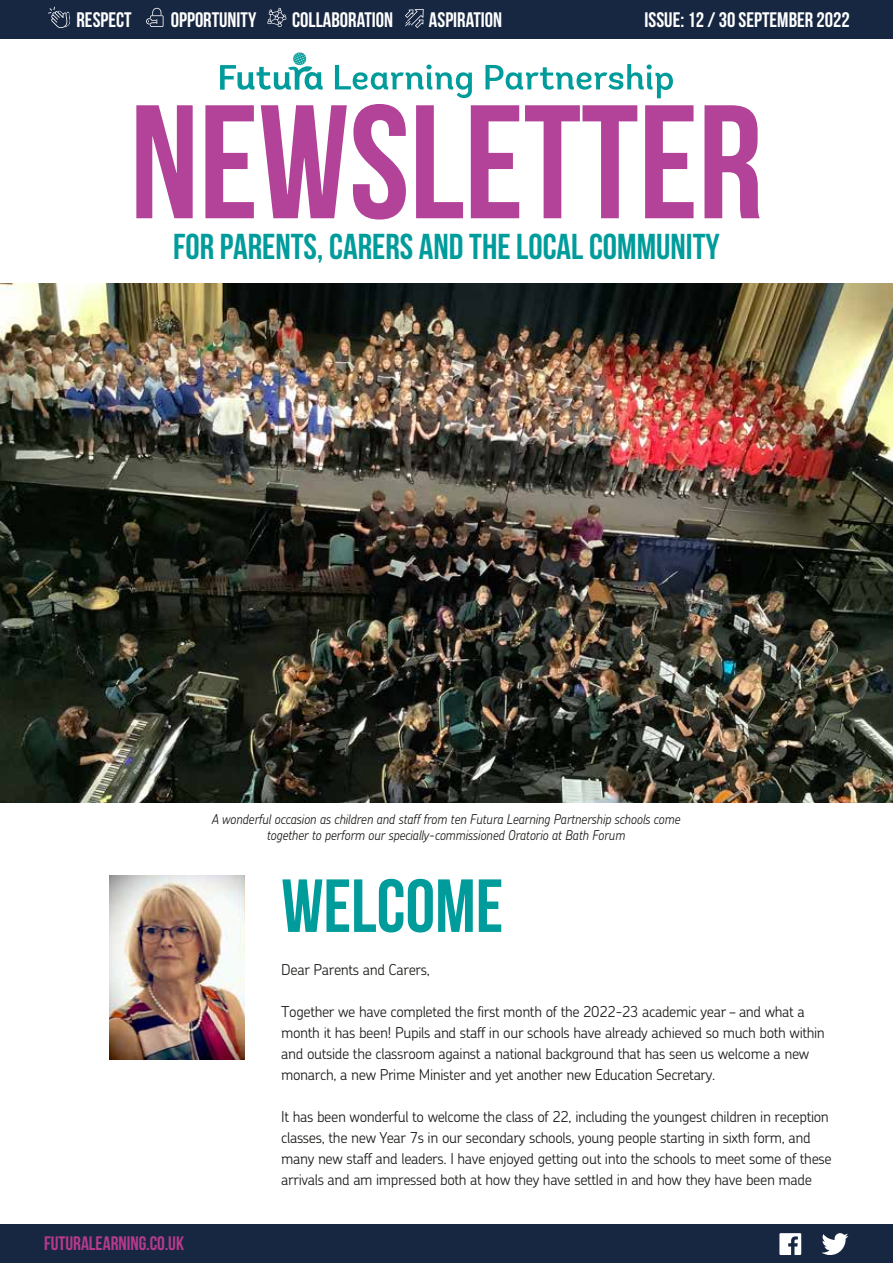
<style>
.page{position:relative;width:893px;height:1263px;background:#fff}
.page>*{position:absolute;margin:0;border:0;box-sizing:border-box;transform-origin:0 0}
.t1{font:161.4px "Bebas Neue";color:#b24399}
.t2{font:75px "Bebas Neue";color:#009c9b}
.t3{font:36px "Bebas Neue";color:#009c9b}
.t4{font:21px "Bebas Neue";color:#fff}
.t5{font:19.5px "Bebas Neue";color:#b63a8d}
.t6{font:300 15px/21px "Chevin";letter-spacing:-.025em;color:#1d1d1b}
.t7{font:italic 300 13.5px/16.5px "Chevin";letter-spacing:-.02em;color:#1d1d1b;text-align:center;scale:.94 1}
</style>
<div class="page">
<div style="left:0;top:1224px;width:893px;height:39px;background:#172742"></div>
<svg style="left:779px;top:1233px;width:22px;height:22px"></svg>
<svg style="left:821px;top:1233px;width:27px;height:22px"></svg>
<svg style="left:335px;top:65px;width:137px;height:33px"></svg>
<svg style="left:485px;top:64px;width:188px;height:34px"></svg>
<svg style="left:220px;top:52px;width:103px;height:38px"></svg>
<div style="left:0;top:0;width:893px;height:39px;background:#172742"></div>
<svg style="left:267px;top:8px;width:19px;height:19px"></svg>
<svg style="left:146px;top:8px;width:17px;height:19px"></svg>
<svg style="left:405px;top:9px;width:19px;height:19px"></svg>
<svg style="left:48px;top:7px;width:22px;height:21px"></svg>
<img style="left:109px;top:876px;width:136px;height:183px">
<img style="left:0;top:284px;width:893px;height:519px">
<h3 class="t4" style="left:77px;top:8px;width:57px">RESPECT</h3>
<h3 class="t4" style="left:171px;top:8px;width:87px">OPPORTUNITY</h3>
<h3 class="t4" style="left:292px;top:8px;width:102px">COLLABORATION</h3>
<h3 class="t4" style="left:429px;top:8px;width:75px">ASPIRATION</h3>
<h3 class="t4" style="left:645px;top:8px;width:207px">ISSUE: 12 / 30 SEPTEMBER 2022</h3>
<h1 class="t1" style="left:130px;top:74px;width:634px">NEWSLETTER</h1>
<h3 class="t3" style="left:173px;top:227px;width:548px">FOR PARENTS, CARERS AND THE LOCAL COMMUNITY</h3>
<p class="t7" style="left:212px;top:810px;width:500px">A wonderful occasion as children and staff from ten Futura Learning Partnership schools come together to perform our specially-commissioned Oratorio at Bath Forum</p>
<h3 class="t5" style="left:44px;top:1232px;width:142px">FUTURALEARNING.CO.UK</h3>
<h2 class="t2" style="left:281px;top:865px;width:224px">WELCOME</h2>
<p class="t6" style="left:281px;top:959px;width:150px">Dear Parents and Carers,</p>
<p class="t6" style="left:281px;top:1001px;width:545px">Together we have completed the first month of the 2022-23 academic year – and what a month it has been! Pupils and staff in our schools have already achieved so much both within and outside the classroom against a national background that has seen us welcome a new monarch, a new Prime Minister and yet another new Education Secretary.</p>
<p class="t6" style="left:281px;top:1106px;width:552px">It has been wonderful to welcome the class of 22, including the youngest children in reception classes, the new Year 7s in our secondary schools, young people starting in sixth form, and many new staff and leaders. I have enjoyed getting out into the schools to meet some of these arrivals and am impressed both at how they have settled in and how they have been made</p>
</div>
